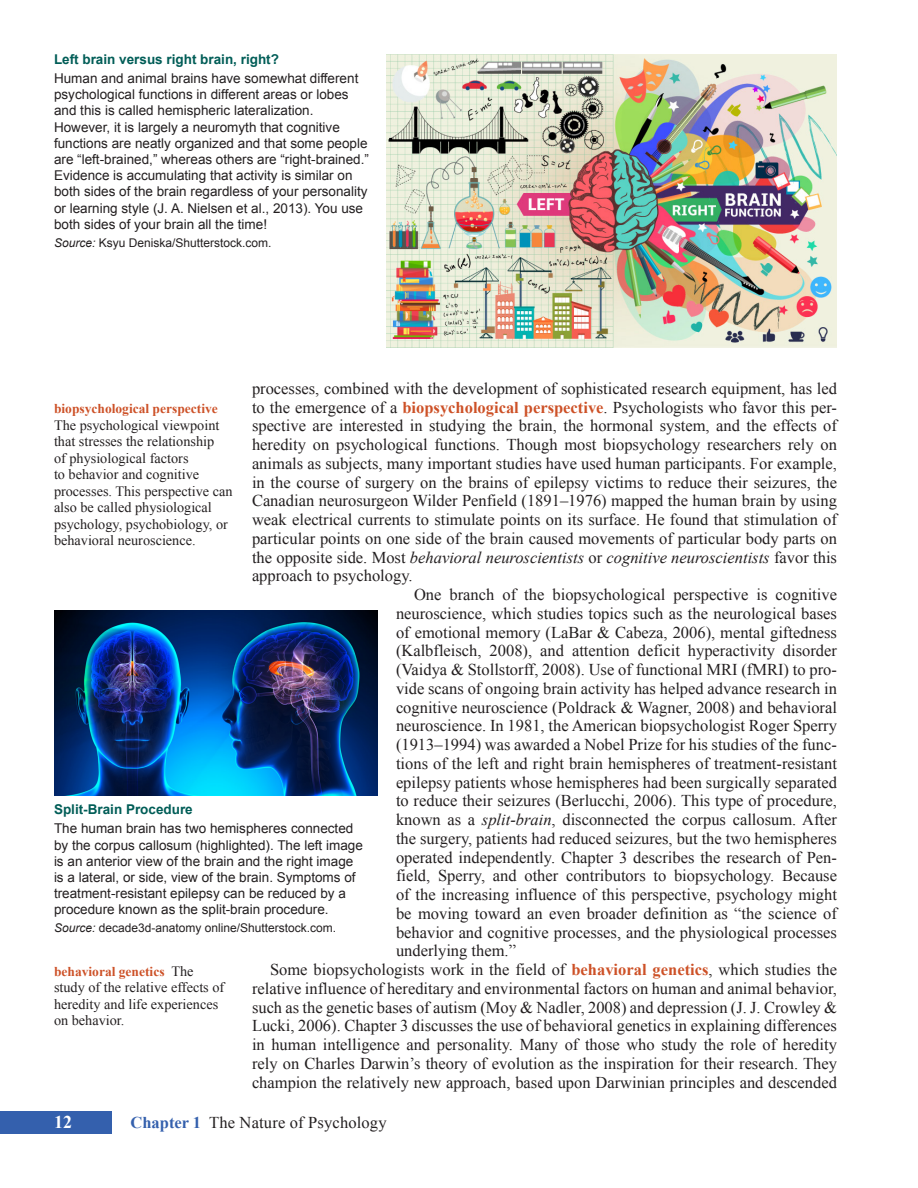
<style>
.page{position:relative;width:918px;height:1188px;background:#fff}
.page>*{position:absolute;margin:0;border:0;box-sizing:border-box;transform-origin:0 0}
.t1{font:700 18px "Times New Roman";color:#fff}
.tx{font:16.5px/18.8px "Times New Roman";color:#231f20;text-align:justify}
.tx1{font:16.5px/18.8px "Times New Roman";color:#231f20;text-align:justify}
.kt{font:14.25px/16.5px "Times New Roman";color:#231f20}
.fc{font:13.5px/16.2px "Arial";color:#231f20}
.pht{font:700 13.5px "Arial";color:#005d57}
.kt-2{font:700 13.5px "Times New Roman";color:#cd5127}
.fcr{font:12px "Arial";color:#231f20}
.s1{font-style:italic}
.s2{font-weight:700;color:#cd5127}
.s3{font-weight:400;font-size:14.25px;color:#231f20}
.s4{font-weight:700;color:#3460ad}
</style>
<div class="page">
<div style="left:0;top:1111px;width:112px;height:23px;background:#3460ad"></div>
<img style="left:387px;top:54px;width:450px;height:294px">
<img style="left:54px;top:611px;width:324px;height:184px">
<p class="pht" style="left:54px;top:50px;width:227px">Left brain versus right brain, right?</p>
<p class="fc" style="left:54px;top:70px;width:316px">Human and animal brains have somewhat different psychological functions in different areas or lobes and this is called hemispheric lateralization.<br>However, it is largely a neuromyth that cognitive functions are neatly organized and that some people are “left-brained,” whereas others are “right-brained.” Evidence is accumulating that activity is similar on both sides of the brain regardless of your personality or learning style (J. A. Nielsen et al., 2013). You use both sides of your brain all the time!</p>
<p class="fcr" style="left:54px;top:235px;width:219px"><span class="s1">Source:</span> Ksyu Deniska/Shutterstock.com.</p>
<p class="tx1" style="left:252px;top:379px;width:587px">processes, combined with the development of sophisticated research equipment, has led to the emergence of a <span class="s2">biopsychological perspective</span>. Psychologists who favor this per&shy;spective are interested in studying the brain, the hormonal system, and the effects of heredity on psychological functions. Though most biopsychology researchers rely on animals as subjects, many important studies have used human participants. For example, in the course of surgery on the brains of epilepsy victims to reduce their seizures, the Canadian neurosurgeon Wilder Penfield (1891–1976) mapped the human brain by using weak electrical currents to stimulate points on its surface. He found that stimulation of particular points on one side of the brain caused movements of particular body parts on the opposite side. Most <span class="s1">behavioral neuroscientists</span> or <span class="s1">cognitive neuroscientists</span> favor this approach to psychology.</p>
<p class="tx" style="left:396px;top:585px;width:443px;text-indent:18px">One branch of the biopsychological perspective is cognitive neuroscience, which studies topics such as the neurological bases of emotional memory (LaBar &amp; Cabeza, 2006), mental giftedness (Kalbfleisch, 2008), and attention deficit hyperactivity disorder (Vaidya &amp; Stollstorff, 2008). Use of functional MRI (fMRI) to pro&shy;vide scans of ongoing brain activity has helped advance research in cognitive neuroscience (Poldrack &amp; Wagner, 2008) and behavioral neuroscience. In 1981, the American biopsychologist Roger Sperry (1913–1994) was awarded a Nobel Prize for his studies of the func&shy;tions of the left and right brain hemispheres of treatment-resistant epilepsy patients whose hemispheres had been surgically separated to reduce their seizures (Berlucchi, 2006). This type of procedure, known as a <span class="s1">split-brain</span>, disconnected the corpus callosum. After the surgery, patients had reduced seizures, but the two hemispheres operated independently. Chapter 3 describes the research of Pen&shy;field, Sperry, and other contributors to biopsychology. Because of the increasing influence of this perspective, psychology might be moving toward an even broader definition as “the science of behavior and cognitive processes, and the physiological processes underlying them.”</p>
<p class="tx" style="left:252px;top:960px;width:587px;text-indent:18px">Some biopsychologists work in the field of <span class="s2">behavioral genetics</span>, which studies the relative influence of hereditary and environmental factors on human and animal behavior, such as the genetic bases of autism (Moy &amp; Nadler, 2008) and depression (J. J. Crowley &amp; Lucki, 2006). Chapter 3 discusses the use of behavioral genetics in explaining differences in human intelligence and personality. Many of those who study the role of heredity rely on Charles Darwin’s theory of evolution as the inspiration for their research. They champion the relatively new approach, based upon Darwinian principles and descended</p>
<p class="kt-2" style="left:54px;top:399px;width:165px">biopsychological perspective</p>
<p class="kt" style="left:54px;top:416px;width:180px">The psychological viewpoint that stresses the relationship<br>of physiological factors<br>to behavior and cognitive processes. This perspective can also be called physiological psychology, psychobiology, or behavioral neuroscience.</p>
<p class="pht" style="left:54px;top:801px;width:140px">Split-Brain Procedure</p>
<p class="fc" style="left:54px;top:821px;width:310px">The human brain has two hemispheres connected by the corpus callosum (highlighted). The left image is an anterior view of the brain and the right image is a lateral, or side, view of the brain. Symptoms of treatment-resistant epilepsy can be reduced by a procedure known as the split-brain procedure.</p>
<p class="fcr" style="left:54px;top:920px;width:284px"><span class="s1">Source:</span> decade3d-anatomy online/Shutterstock.com.</p>
<p class="kt-2" style="left:54px;top:962px;width:141px">behavioral genetics <span class="s3">The</span></p>
<p class="kt" style="left:54px;top:979px;width:172px">study of the relative effects of heredity and life experiences on behavior.</p>
<p class="t1" style="left:54px;top:1110px;width:19px">12</p>
<p class="tx" style="left:130px;top:1113px;width:258px"><span class="s4">Chapter 1</span> The Nature of Psychology</p>
</div>
